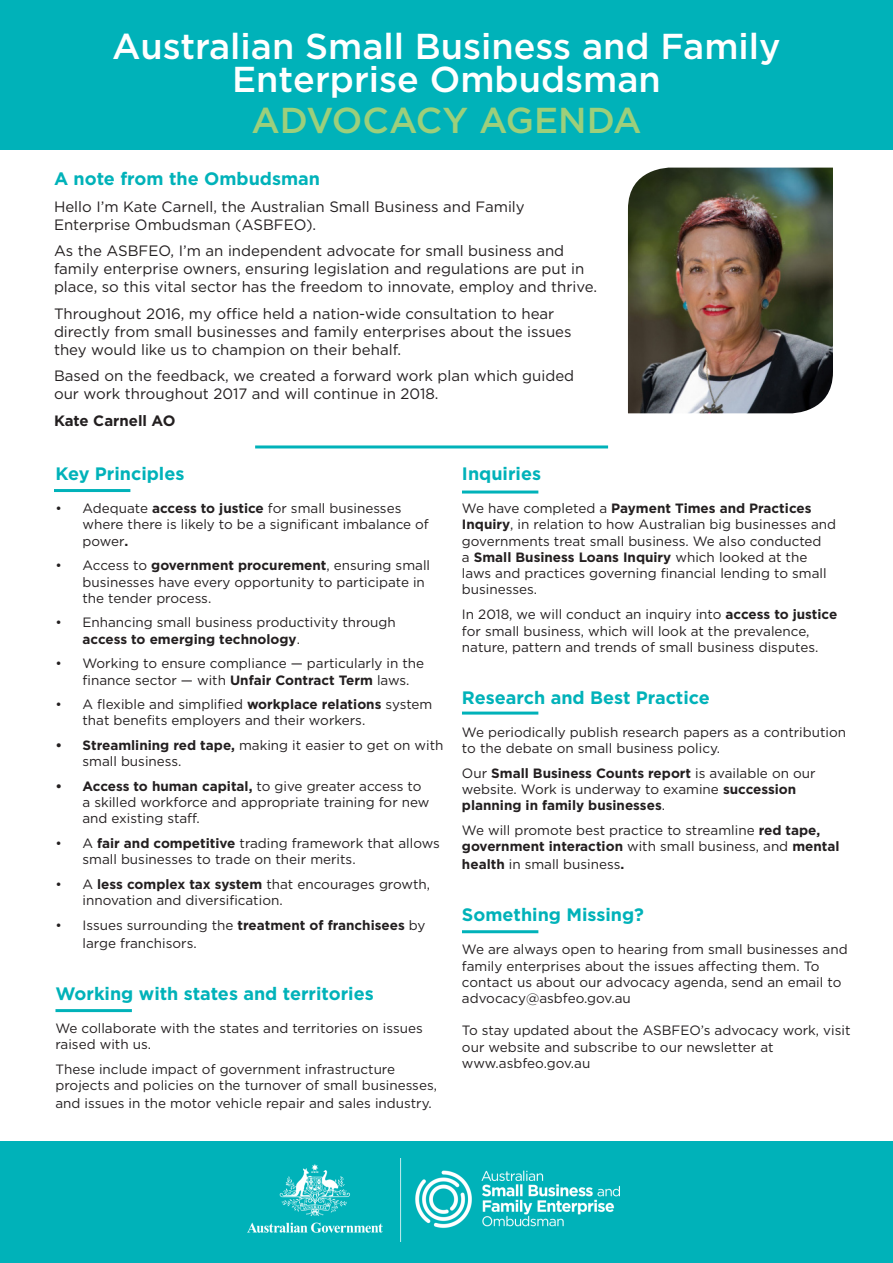
<style>
.page{position:relative;width:893px;height:1263px;background:#fff}
.page>*{position:absolute;margin:0;border:0;box-sizing:border-box;transform-origin:0 0}
.t1{font:500 36px/33px "Gotham";color:#fff;text-align:center}
.t2{font:500 36px "Gotham";color:#9dcf7b}
.t3{font:700 18px "Gotham";color:#00b2b9}
.t4{font:15px/18px "Gotham";color:#231f20}
.t5{font:700 15px "Gotham";color:#231f20}
.t6{font:13.5px/16.2px "Gotham";color:#231f20}
.t7{font:700 13.5px/16.2px "Gotham";color:#231f20}
.s1{font-weight:700}
.s2{font-weight:400}
</style>
<div class="page">
<div style="left:0;top:1142px;width:893px;height:121px;background:#00b2b9"></div>
<hr style="left:54px;top:489px;width:76px;height:3px;background:#00b2b9">
<hr style="left:55px;top:1009px;width:77px;height:3px;background:#00b2b9">
<hr style="left:462px;top:490px;width:76px;height:3px;background:#00b2b9">
<hr style="left:255px;top:445px;width:353px;height:3px;background:#00b2b9">
<hr style="left:462px;top:711px;width:76px;height:3px;background:#00b2b9">
<hr style="left:462px;top:930px;width:76px;height:3px;background:#00b2b9">
<div style="left:0;top:0;width:893px;height:150px;background:#00b2b9"></div>
<img style="left:247px;top:1159px;width:372px;height:82px">
<img style="left:628px;top:167px;width:205px;height:247px">
<p class="t1" style="left:112px;top:29px;width:670px">Australian Small Business and Family<br>Enterprise Ombudsman</p>
<p class="t2" style="left:251px;top:97px;width:392px">ADVOCACY AGENDA</p>
<p class="t3" style="left:54px;top:167px;width:268px">A note from the Ombudsman</p>
<p class="t4" style="left:54px;top:197px;width:472px">Hello I’m Kate Carnell, the Australian Small Business and Family<br>Enterprise Ombudsman (ASBFEO).</p>
<p class="t4" style="left:54px;top:241px;width:545px">As the ASBFEO, I’m an independent advocate for small business and family enterprise owners, ensuring legislation and regulations are put in place, so this vital sector has the freedom to innovate, employ and thrive.</p>
<p class="t4" style="left:54px;top:304px;width:519px">Throughout 2016, my office held a nation-wide consultation to hear directly from small businesses and family enterprises about the issues they would like us to champion on their behalf.</p>
<p class="t4" style="left:54px;top:366px;width:522px">Based on the feedback, we created a forward work plan which guided our work throughout 2017 and will continue in 2018.</p>
<p class="t5" style="left:54px;top:410px;width:123px">Kate Carnell AO</p>
<p class="t3" style="left:55px;top:462px;width:130px">Key Principles</p>
<p class="t6" style="left:82px;top:500px;width:348px;text-indent:-27px">• Adequate <span class="s1">access to justice</span> for small businesses where there is likely to be a significant imbalance of power<span class="s1">.</span></p>
<p class="t6" style="left:82px;top:557px;width:349px;text-indent:-27px">• Access to <span class="s1">government procurement</span>, ensuring small businesses have every opportunity to participate in the tender process.</p>
<p class="t6" style="left:82px;top:614px;width:315px;text-indent:-27px">• Enhancing small business productivity through <span class="s1">access to emerging technology</span>.</p>
<p class="t6" style="left:82px;top:655px;width:343px;text-indent:-27px">• Working to ensure compliance — particularly in the finance sector — with <span class="s1">Unfair Contract Term</span> laws.</p>
<p class="t6" style="left:82px;top:696px;width:351px;text-indent:-27px">• A flexible and simplified <span class="s1">workplace relations</span> system that benefits employers and their workers.</p>
<p class="t6" style="left:82px;top:737px;width:362px;text-indent:-27px"><span class="s1">• Streamlining red tape,</span> making it easier to get on with small business.</p>
<p class="t6" style="left:82px;top:778px;width:348px;text-indent:-27px"><span class="s1">• Access to human capital,</span> to give greater access to a skilled workforce and appropriate training for new and existing staff.</p>
<p class="t6" style="left:82px;top:835px;width:359px;text-indent:-27px">• A <span class="s1">fair and competitive</span> trading framework that allows small businesses to trade on their merits.</p>
<p class="t6" style="left:82px;top:876px;width:349px;text-indent:-27px">• A <span class="s1">less complex tax system</span> that encourages growth, innovation and diversification.</p>
<p class="t6" style="left:82px;top:916px;width:345px;line-height:18px;text-indent:-27px">• Issues surrounding the <span class="s1">treatment of franchisees</span> by large franchisors.</p>
<p class="t3" style="left:55px;top:981px;width:320px">Working with states and territories</p>
<p class="t6" style="left:55px;top:1020px;width:369px">We collaborate with the states and territories on issues raised with us.</p>
<p class="t6" style="left:55px;top:1061px;width:383px">These include impact of government infrastructure projects and policies on the turnover of small businesses,</p>
<p class="t6" style="left:55px;top:1095px;width:378px">and issues in the motor vehicle repair and sales industry.</p>
<p class="t3" style="left:462px;top:462px;width:81px">Inquiries</p>
<p class="t6" style="left:462px;top:500px;width:376px">We have completed a <span class="s1">Payment Times and Practices Inquiry</span>, in relation to how Australian big businesses and governments treat small business. We also conducted<br>a <span class="s1">Small Business Loans Inquiry</span> which looked at the laws and practices governing financial lending to small businesses.</p>
<p class="t6" style="left:462px;top:606px;width:377px">In 2018, we will conduct an inquiry into <span class="s1">access to justice </span>for small business, which will look at the prevalence, nature, pattern and trends of small business disputes.</p>
<p class="t3" style="left:462px;top:686px;width:249px">Research and Best Practice</p>
<p class="t6" style="left:462px;top:724px;width:386px">We periodically publish research papers as a contribution to the debate on small business policy.</p>
<p class="t7" style="left:462px;top:765px;width:355px"><span class="s2">Our</span> Small Business Counts report <span class="s2">is available on our website. Work is underway to examine</span> succession planning in family businesses<span class="s2">.</span></p>
<p class="t6" style="left:462px;top:822px;width:379px">We will promote best practice to streamline <span class="s1">red tape, government interaction</span> with small business, and <span class="s1">mental</span></p>
<p class="t6" style="left:462px;top:856px;width:164px"><span class="s1">health</span> in small business<span class="s1">.</span></p>
<p class="t3" style="left:462px;top:903px;width:184px">Something Missing?</p>
<p class="t6" style="left:462px;top:941px;width:387px">We are always open to hearing from small businesses and family enterprises about the issues affecting them. To contact us about our advocacy agenda, send an email to advocacy@asbfeo.gov.au</p>
<p class="t6" style="left:462px;top:1022px;width:390px">To stay updated about the ASBFEO’s advocacy work, visit our website and subscribe to our newsletter at www.asbfeo.gov.au</p>
</div>
